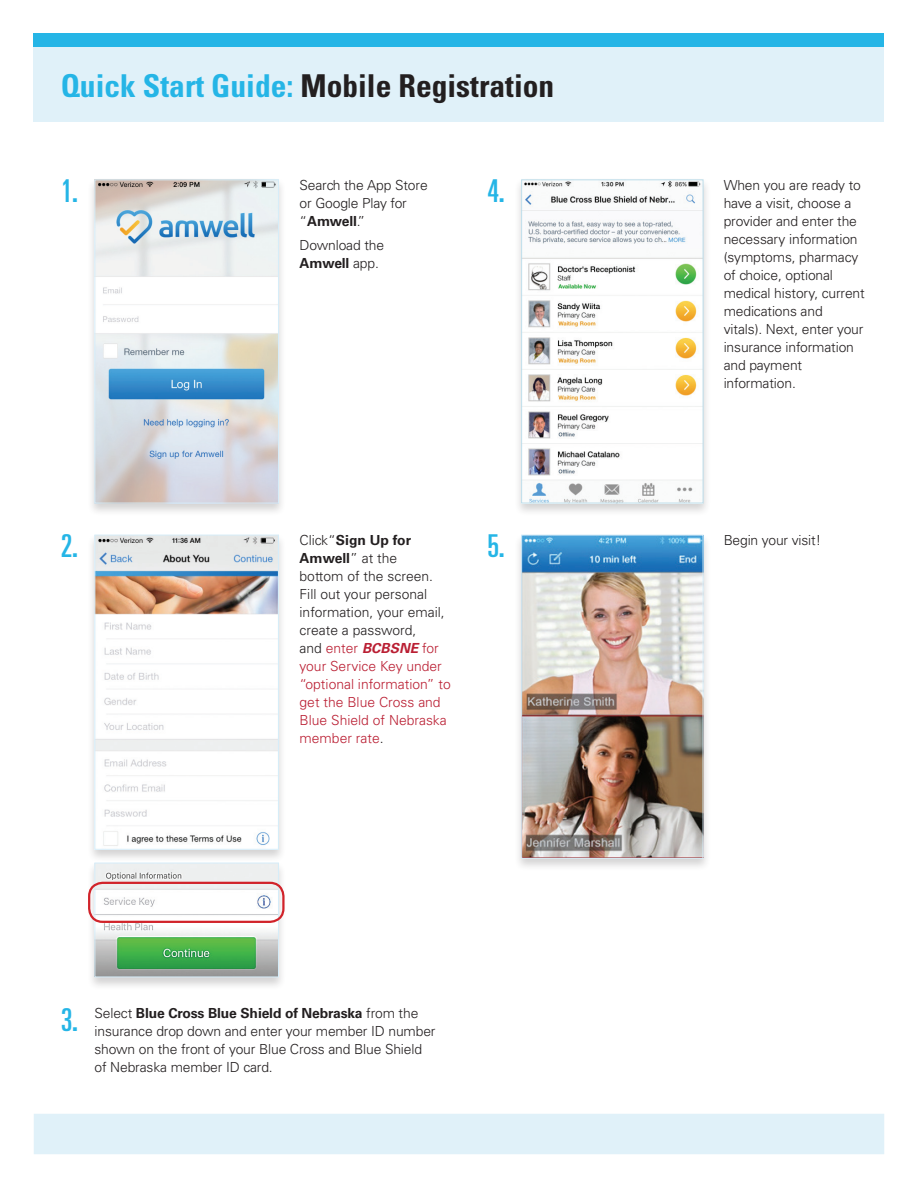
<style>
.page{position:relative;width:918px;height:1188px;background:#fff}
.page>*{position:absolute;margin:0;border:0;box-sizing:border-box;transform-origin:0 0}
.t1{font:700 condensed 31.5px "Univers LT Std";color:#231f20}
.Body{font:ultra-condensed 31.5px "Univers LT Std";color:#25b5e6}
.Body-2{font:300 13.8px/18px "Univers LT Std";letter-spacing:-.01em;color:#231f20}
.Body-3{font:300 13.8px/18px "Univers LT Std";color:#ba1f33}
.s1{color:#25b5e6}
.s2{font-weight:700}
.s3{color:#231f20}
.s4{font-weight:700;color:#231f20}
.s5{font-weight:700;font-style:italic}
</style>
<div class="page">
<div style="left:34px;top:34px;width:850px;height:88px;background:#e0f1f9"></div>
<div style="left:34px;top:34px;width:850px;height:13px;background:#25b5e6"></div>
<div style="left:34px;top:1114px;width:850px;height:40px;background:#e0f1f9"></div>
<div style="left:87px;top:177px;width:199px;height:340px;background:#231f20;opacity:.2"></div>
<img style="left:96px;top:181px;width:181px;height:320px">
<div style="left:94px;top:179px;width:185px;height:324px;border:1px solid #d6edf9"></div>
<div style="left:513px;top:177px;width:198px;height:340px;background:#231f20;opacity:.2"></div>
<img style="left:523px;top:181px;width:178px;height:320px">
<div style="left:521px;top:179px;width:182px;height:324px;border:1px solid #bdddea"></div>
<div style="left:513px;top:532px;width:198px;height:340px;background:#231f20;opacity:.2"></div>
<img style="left:523px;top:537px;width:178px;height:320px">
<div style="left:521px;top:535px;width:182px;height:324px;border:1px solid #d6edf9"></div>
<div style="left:87px;top:532px;width:199px;height:331px;background:#231f20;opacity:.2"></div>
<img style="left:96px;top:537px;width:181px;height:311px">
<div style="left:94px;top:535px;width:185px;height:315px;border:1px solid #d6edf9"></div>
<div style="left:87px;top:860px;width:199px;height:130px;background:#231f20;opacity:.2"></div>
<img style="left:96px;top:865px;width:181px;height:110px">
<div style="left:94px;top:863px;width:185px;height:114px;border:1px solid #d6edf9"></div>
<div style="left:88px;top:882px;width:197px;height:41px;border:2px solid #d1232a;border-radius:14px"></div>
<p class="t1" style="left:61px;top:67px;width:495px"><span class="s1">Quick Start Guide:</span> Mobile Registration</p>
<p class="Body" style="left:61px;top:173px;width:19px">1.</p>
<p class="Body" style="left:61px;top:528px;width:19px">2.</p>
<p class="Body-2" style="left:300px;top:176px;width:130px">Search the App Store or Google Play for “<span class="s2">Amwell</span>.”</p>
<p class="Body-2" style="left:300px;top:236px;width:86px">Download the<br><span class="s2">Amwell</span> app.</p>
<p class="Body" style="left:488px;top:173px;width:19px">4.</p>
<p class="Body-3" style="left:300px;top:531px;width:153px"><span class="s3">Click“</span><span class="s4">Sign Up for<br>Amwell</span><span class="s3">” at the<br>bottom of the screen.<br>Fill out your personal information, your email, create a password,<br>and</span> enter <span class="s5">BCBSNE</span> for your Service Key under “optional information” to get the Blue Cross and<br>Blue Shield of Nebraska member rate<span class="s3">.</span></p>
<p class="Body" style="left:488px;top:528px;width:19px">5.</p>
<p class="Body" style="left:61px;top:1002px;width:19px">3.</p>
<p class="Body-2" style="left:94px;top:1005px;width:343px">Select <span class="s2">Blue Cross Blue Shield of Nebraska</span> from the insurance drop down and enter your member ID number shown on the front of your Blue Cross and Blue Shield of Nebraska member ID card.</p>
<p class="Body-2" style="left:724px;top:176px;width:143px">When you are ready to have a visit, choose a provider and enter the necessary information (symptoms, pharmacy of choice, optional medical history, current medications and vitals). Next, enter your insurance information and payment information.</p>
<p class="Body-2" style="left:724px;top:531px;width:99px">Begin your visit!</p>
</div>
